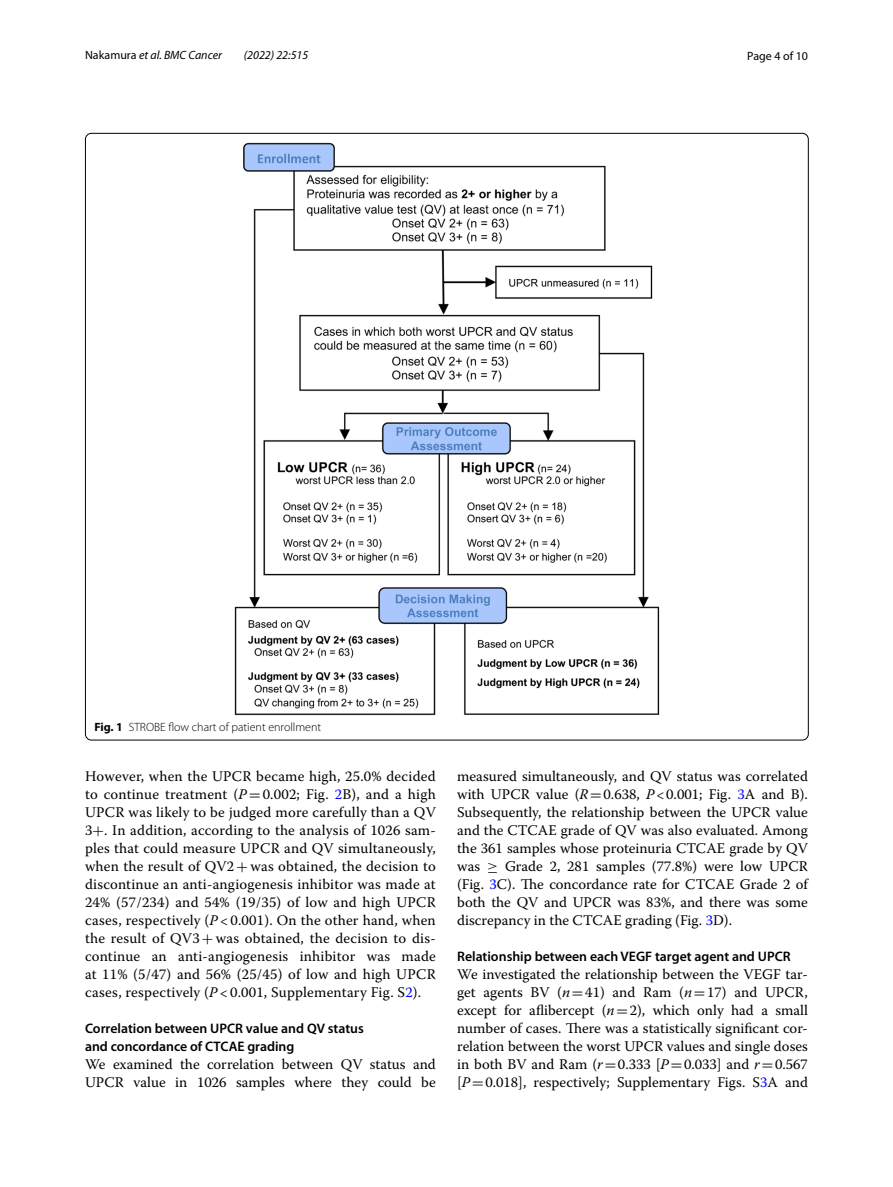
<style>
.page{position:relative;width:893px;height:1187px;background:#fff}
.page>*{position:absolute;margin:0;border:0;box-sizing:border-box;transform-origin:0 0}
.t1{font:14.7px/18px "Warnock Pro";color:#000;text-align:justify}
.t2{font:600 13.8px/18px "Myriad Pro";color:#000}
.t3{font:300 12px "Myriad Pro";color:#000}
.t4{font:italic 12px "Myriad Pro";color:#000}
.t5{font:12px "Myriad Pro";color:#000}
.s1{font-style:normal}
.s2{font-weight:700}
.s3{font-style:italic}
.s4{font-family:"MTSY"}
.s5{color:#00f}
</style>
<div class="page">
<img style="left:234px;top:142px;width:425px;height:573px">
<p class="t4" style="left:85px;top:48px;width:138px"><span class="s1">Nakamura</span> et al. BMC Cancer</p>
<p class="t4" style="left:244px;top:48px;width:66px">(2022) 22:515</p>
<p class="t5" style="left:747px;top:48px;width:62px">Page 4 of 10</p>
<p class="t3" style="left:94px;top:720px;width:228px"><span class="s2">Fig. 1</span> STROBE flow chart of patient enrollment</p>
<p class="t1" style="left:85px;top:766px;width:352px">However, when the UPCR became high, 25.0% decided to continue treatment (<span class="s3">P</span><span class="s4">=</span>0.002; Fig. <span class="s5">2</span>B), and a high UPCR was likely to be judged more carefully than a QV 3<span class="s4">+</span>. In addition, according to the analysis of 1026 sam&shy;ples that could measure UPCR and QV simultaneously, when the result of QV2<span class="s4">+</span>was obtained, the decision to discontinue an anti-angiogenesis inhibitor was made at 24% (57/234) and 54% (19/35) of low and high UPCR cases, respectively (<span class="s3">P</span> &lt; 0.001). On the other hand, when the result of QV3<span class="s4">+</span>was obtained, the decision to dis&shy;continue an anti-angiogenesis inhibitor was made at 11% (5/47) and 56% (25/45) of low and high UPCR cases, respectively (<span class="s3">P</span> &lt; 0.001, Supplementary Fig. S<span class="s5">2</span>).</p>
<p class="t2" style="left:85px;top:1018px;width:280px">Correlation between UPCR value and QV status and concordance of CTCAE grading</p>
<p class="t1" style="left:85px;top:1054px;width:352px">We examined the correlation between QV status and<br>UPCR value in 1026 samples where they could be</p>
<p class="t1" style="left:457px;top:766px;width:352px">measured simultaneously, and QV status was correlated with UPCR value (<span class="s3">R</span><span class="s4">=</span>0.638, <span class="s3">P</span>&lt;0.001; Fig. <span class="s5">3</span>A and B).<br>Subsequently, the relationship between the UPCR value and the CTCAE grade of QV was also evaluated. Among the 361 samples whose proteinuria CTCAE grade by QV was <span class="s4">≥</span> Grade 2, 281 samples (77.8%) were low UPCR (Fig. <span class="s5">3</span>C). The concordance rate for CTCAE Grade 2 of both the QV and UPCR was 83%, and there was some discrepancy in the CTCAE grading (Fig. <span class="s5">3</span>D).</p>
<p class="t2" style="left:457px;top:946px;width:335px">Relationship between each VEGF target agent and UPCR</p>
<p class="t1" style="left:457px;top:964px;width:352px">We investigated the relationship between the VEGF tar&shy;get agents BV (<span class="s3">n</span><span class="s4">=</span>41) and Ram (<span class="s3">n</span><span class="s4">=</span>17) and UPCR, except for aflibercept (<span class="s3">n</span><span class="s4">=</span>2), which only had a small number of cases. There was a statistically significant cor&shy;relation between the worst UPCR values and single doses in both BV and Ram (<span class="s3">r</span><span class="s4">=</span>0.333 [<span class="s3">P</span><span class="s4">=</span>0.033] and <span class="s3">r</span><span class="s4">=</span>0.567 [<span class="s3">P</span><span class="s4">=</span>0.018], respectively; Supplementary Figs. S<span class="s5">3</span>A and</p>
</div>
